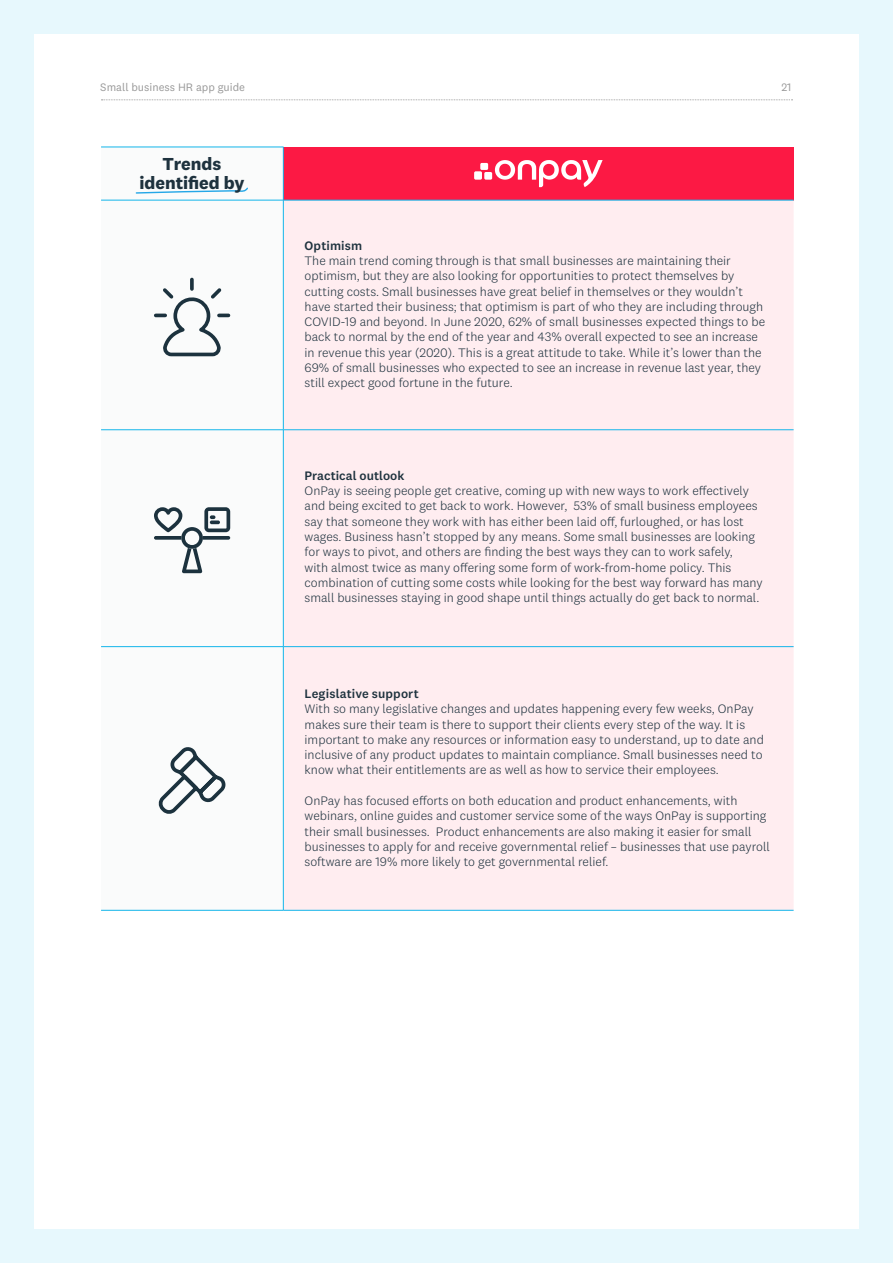
<style>
.page{position:relative;width:893px;height:1263px;background:#e7f8fd}
.page>*{position:absolute;margin:0;border:0;box-sizing:border-box;transform-origin:0 0}
.t1{font:700 18px/19.5px "National 2";color:#1e323e;text-align:center}
.t2{font:300 12.75px/15.3px "National 2";color:#1e323e}
.t3{font:500 12.75px "National 2";letter-spacing:.005em;color:#1e323e}
.t4{font:11.25px "National 2";color:#999}
</style>
<div class="page">
<div style="left:34px;top:34px;width:825px;height:1195px;background:#fff"></div>
<svg style="left:101px;top:148px;width:182px;height:762px"></svg>
<div style="left:283px;top:147px;width:511px;height:53px;background:#fc1944"></div>
<div style="left:284px;top:201px;width:510px;height:709px;background:#ffedf0"></div>
<hr style="left:101px;top:429px;width:182px;height:1px;background:#13b5ea">
<hr style="left:283px;top:429px;width:511px;height:1px;background:#13b5ea">
<hr style="left:101px;top:646px;width:182px;height:1px;background:#13b5ea">
<hr style="left:283px;top:646px;width:511px;height:1px;background:#13b5ea">
<hr style="left:101px;top:910px;width:182px;height:1px;background:#13b5ea">
<hr style="left:283px;top:910px;width:511px;height:1px;background:#13b5ea">
<hr style="left:283px;top:147px;width:1px;height:53px;background:#13b5ea">
<hr style="left:101px;top:147px;width:182px;height:1px;background:#13b5ea">
<hr style="left:101px;top:200px;width:182px;height:1px;background:#13b5ea">
<hr style="left:283px;top:200px;width:511px;height:1px;background:#13b5ea">
<hr style="left:283px;top:200px;width:1px;height:230px;background:#13b5ea">
<hr style="left:283px;top:430px;width:1px;height:216px;background:#13b5ea">
<hr style="left:283px;top:647px;width:1px;height:263px;background:#13b5ea">
<svg style="left:154px;top:278px;width:76px;height:78px"></svg>
<svg style="left:154px;top:507px;width:76px;height:66px"></svg>
<svg style="left:159px;top:747px;width:66px;height:67px"></svg>
<svg style="left:101px;top:99px;width:691px;height:1px"></svg>
<svg style="left:495px;top:160px;width:108px;height:27px"></svg>
<div style="left:480px;top:163px;width:8px;height:7px;background:#fff"></div>
<div style="left:474px;top:171px;width:8px;height:9px;background:#fff;border-radius:2px"></div>
<div style="left:484px;top:172px;width:8px;height:8px;background:#fff;border-radius:2px"></div>
<svg style="left:136px;top:188px;width:112px;height:6px"></svg>
<p class="t4" style="left:100px;top:80px;width:146px">Small business HR app guide</p>
<p class="t4" style="left:781px;top:80px;width:12px">21</p>
<h1 class="t1" style="left:140px;top:153px;width:106px">Trends identified by</h1>
<p class="t3" style="left:305px;top:238px;width:59px">Optimism</p>
<p class="t2" style="left:305px;top:253px;width:462px">The main trend coming through is that small businesses are maintaining their optimism, but they are also looking for opportunities to protect themselves by cutting costs. Small businesses have great belief in themselves or they wouldn’t have started their business; that optimism is part of who they are including through COVID-19 and beyond. In June 2020, 62% of small businesses expected things to be back to normal by the end of the year and 43% overall expected to see an increase in revenue this year (2020). This is a great attitude to take. While it’s lower than the 69% of small businesses who expected to see an increase in revenue last year, they still expect good fortune in the future.</p>
<p class="t3" style="left:305px;top:468px;width:101px">Practical outlook</p>
<p class="t2" style="left:305px;top:483px;width:460px">OnPay is seeing people get creative, coming up with new ways to work effectively and being excited to get back to work. However, 53% of small business employees say that someone they work with has either been laid off, furloughed, or has lost wages. Business hasn’t stopped by any means. Some small businesses are looking for ways to pivot, and others are finding the best ways they can to work safely,<br>with almost twice as many offering some form of work-from-home policy. This combination of cutting some costs while looking for the best way forward has many small businesses staying in good shape until things actually do get back to normal.</p>
<p class="t3" style="left:305px;top:686px;width:116px">Legislative support</p>
<p class="t2" style="left:305px;top:701px;width:461px">With so many legislative changes and updates happening every few weeks, OnPay makes sure their team is there to support their clients every step of the way. It is important to make any resources or information easy to understand, up to date and inclusive of any product updates to maintain compliance. Small businesses need to know what their entitlements are as well as how to service their employees.</p>
<p class="t2" style="left:305px;top:793px;width:467px">OnPay has focused efforts on both education and product enhancements, with webinars, online guides and customer service some of the ways OnPay is supporting their small businesses. Product enhancements are also making it easier for small businesses to apply for and receive governmental relief – businesses that use payroll software are 19% more likely to get governmental relief.</p>
</div>
